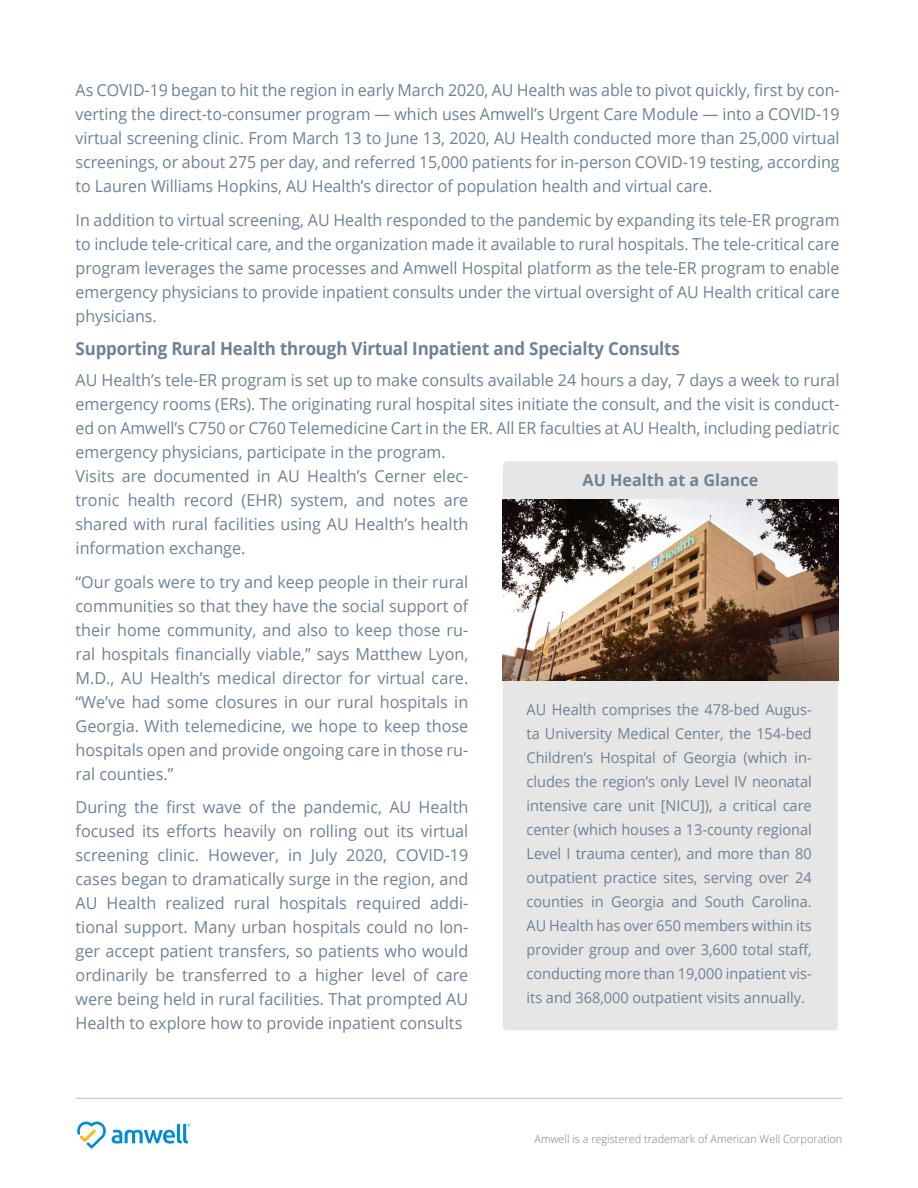
<style>
.page{position:relative;width:918px;height:1188px;background:#fff}
.page>*{position:absolute;margin:0;border:0;box-sizing:border-box;transform-origin:0 0}
.t1{font:700 18px "Open Sans";letter-spacing:-.01em;color:#6f8194;scale:.94 1}
.t2{font:16.5px/24px "Open Sans";color:#6f8194;text-align:justify}
.t3{font:700 16.5px "Open Sans";color:#6f8194}
.t4{font:15px/24px "Open Sans";letter-spacing:-.005em;color:#6f8194;text-align:justify}
.t5{font:300 11.25px "Open Sans";color:#6f8194}
</style>
<div class="page">
<hr style="left:76px;top:1098px;width:766px;height:1px;background:#bcbdc0">
<svg style="left:77px;top:1121px;width:113px;height:28px"></svg>
<div style="left:503px;top:461px;width:335px;height:570px;background:#e6e6e7"></div>
<img style="left:503px;top:500px;width:335px;height:181px">
<p class="t2" style="left:76px;top:77px;width:766px">As COVID-19 began to hit the region in early March 2020, AU Health was able to pivot quickly, first by con&shy;verting the direct-to-consumer program — which uses Amwell’s Urgent Care Module — into a COVID-19 virtual screening clinic. From March 13 to June 13, 2020, AU Health conducted more than 25,000 virtual screenings, or about 275 per day, and referred 15,000 patients for in-person COVID-19 testing, according to Lauren Williams Hopkins, AU Health’s director of population health and virtual care.</p>
<p class="t2" style="left:76px;top:207px;width:766px">In addition to virtual screening, AU Health responded to the pandemic by expanding its tele-ER program to include tele-critical care, and the organization made it available to rural hospitals. The tele-critical care program leverages the same processes and Amwell Hospital platform as the tele-ER program to enable emergency physicians to provide inpatient consults under the virtual oversight of AU Health critical care physicians.</p>
<p class="t1" style="left:76px;top:336px;width:644px">Supporting Rural Health through Virtual Inpatient and Specialty Consults</p>
<p class="t2" style="left:76px;top:368px;width:766px">AU Health’s tele-ER program is set up to make consults available 24 hours a day, 7 days a week to rural emergency rooms (ERs). The originating rural hospital sites initiate the consult, and the visit is conduct&shy;ed on Amwell’s C750 or C760 Telemedicine Cart in the ER. All ER faculties at AU Health, including pediatric emergency physicians, participate in the program.</p>
<p class="t2" style="left:76px;top:464px;width:394px">Visits are documented in AU Health’s Cerner elec&shy;tronic health record (EHR) system, and notes are shared with rural facilities using AU Health’s health information exchange.</p>
<p class="t2" style="left:76px;top:569px;width:394px">“Our goals were to try and keep people in their rural communities so that they have the social support of their home community, and also to keep those ru&shy;ral hospitals financially viable,” says Matthew Lyon, M.D., AU Health’s medical director for virtual care. “We’ve had some closures in our rural hospitals in Georgia. With telemedicine, we hope to keep those hospitals open and provide ongoing care in those ru&shy;ral counties.”</p>
<p class="t2" style="left:76px;top:795px;width:394px">During the first wave of the pandemic, AU Health focused its efforts heavily on rolling out its virtual screening clinic. However, in July 2020, COVID-19 cases began to dramatically surge in the region, and AU Health realized rural hospitals required addi&shy;tional support. Many urban hospitals could no lon&shy;ger accept patient transfers, so patients who would ordinarily be transferred to a higher level of care were being held in rural facilities. That prompted AU Health to explore how to provide inpatient consults</p>
<p class="t3" style="left:583px;top:469px;width:177px">AU Health at a Glance</p>
<p class="t4" style="left:527px;top:697px;width:287px">AU Health comprises the 478-bed Augus&shy;ta University Medical Center, the 154-bed Children’s Hospital of Georgia (which in&shy;cludes the region’s only Level IV neonatal intensive care unit [NICU]), a critical care center (which houses a 13-county regional Level I trauma center), and more than 80 outpatient practice sites, serving over 24 counties in Georgia and South Carolina.<br>AU Health has over 650 members within its provider group and over 3,600 total staff, conducting more than 19,000 inpatient vis&shy;its and 368,000 outpatient visits annually.</p>
<p class="t5" style="left:535px;top:1132px;width:309px">Amwell is a registered trademark of American Well Corporation</p>
</div>
